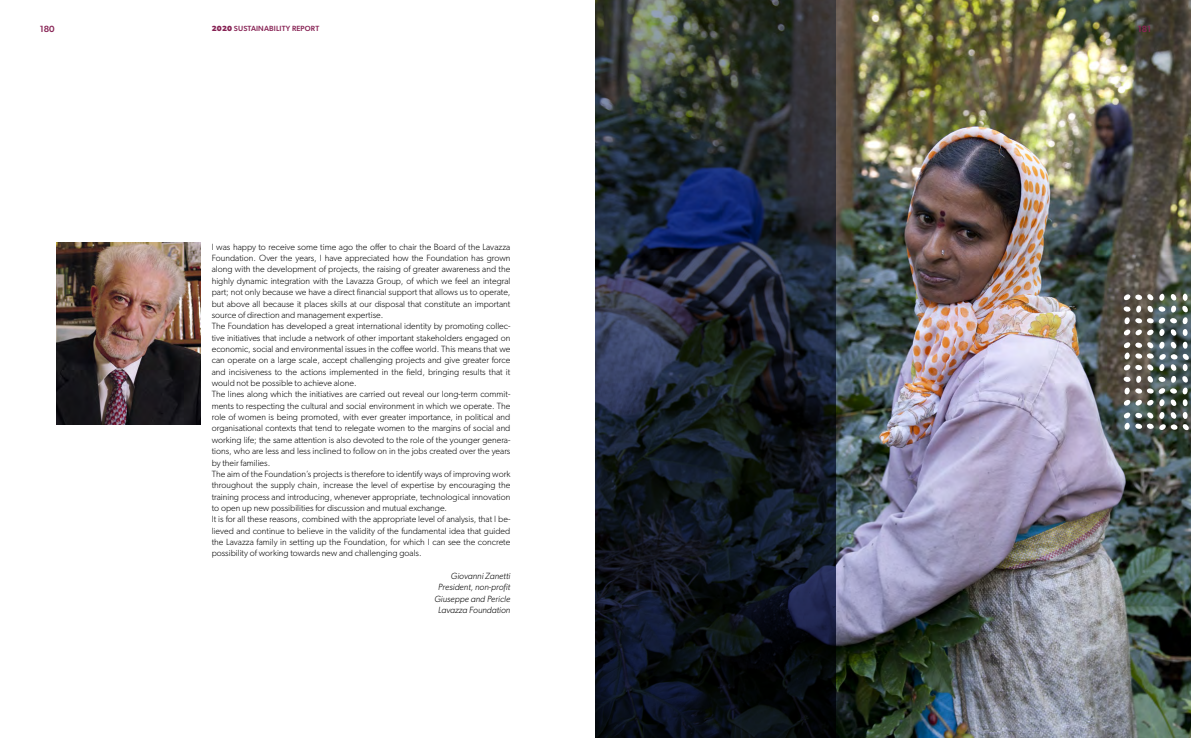
<style>
.page{position:relative;width:1191px;height:738px;background:#fff}
.page>*{position:absolute;margin:0;border:0;box-sizing:border-box;transform-origin:0 0}
.t1{font:300 9px/11.3px "Gibson";color:#000}
.t2{font:italic 300 9px/11.3px "Gibson";color:#000;text-align:right}
.t3{font:500 9px "Gibson";color:#872254}
.t4{font:500 7.5px "Gibson";letter-spacing:.02em;color:#872254}
.s1{font-weight:700}
</style>
<div class="page">
<img style="left:57px;top:242px;width:143px;height:182px">
<img style="left:835px;top:0;width:356px;height:737px">
<svg style="left:595px;top:0;width:240px;height:737px;background:#1c232d"></svg>
<svg style="left:1123px;top:293px;width:65px;height:137px"></svg>
<p class="t3" style="left:40px;top:23px;width:16px">180</p>
<p class="t4" style="left:212px;top:24px;width:109px"><span class="s1">2020</span> SUSTAINABILITY REPORT</p>
<p class="t3" style="left:1137px;top:23px;width:15px">181</p>
<p class="t1" style="left:212px;top:241px;width:300px">I was happy to receive some time ago the offer to chair the Board of the Lavazza Foundation. Over the years, I have appreciated how the Foundation has grown along with the development of projects, the raising of greater awareness and the highly dynamic integration with the Lavazza Group, of which we feel an integral part; not only because we have a direct financial support that allows us to operate, but above all because it places skills at our disposal that constitute an important source of direction and management expertise.<br>The Foundation has developed a great international identity by promoting collec&shy;tive initiatives that include a network of other important stakeholders engaged on economic, social and environmental issues in the coffee world. This means that we can operate on a large scale, accept challenging projects and give greater force and incisiveness to the actions implemented in the field, bringing results that it would not be possible to achieve alone.<br>The lines along which the initiatives are carried out reveal our long-term commit&shy;ments to respecting the cultural and social environment in which we operate. The role of women is being promoted, with ever greater importance, in political and organisational contexts that tend to relegate women to the margins of social and working life; the same attention is also devoted to the role of the younger genera&shy;tions, who are less and less inclined to follow on in the jobs created over the years by their families.<br>The aim of the Foundation’s projects is therefore to identify ways of improving work throughout the supply chain, increase the level of expertise by encouraging the training process and introducing, whenever appropriate, technological innovation to open up new possibilities for discussion and mutual exchange.<br>It is for all these reasons, combined with the appropriate level of analysis, that I be&shy;lieved and continue to believe in the validity of the fundamental idea that guided the Lavazza family in setting up the Foundation, for which I can see the concrete possibility of working towards new and challenging goals.</p>
<p class="t2" style="left:434px;top:569px;width:78px">Giovanni Zanetti<br>President, non-profit<br>Giuseppe and Pericle<br>Lavazza Foundation</p>
</div>
